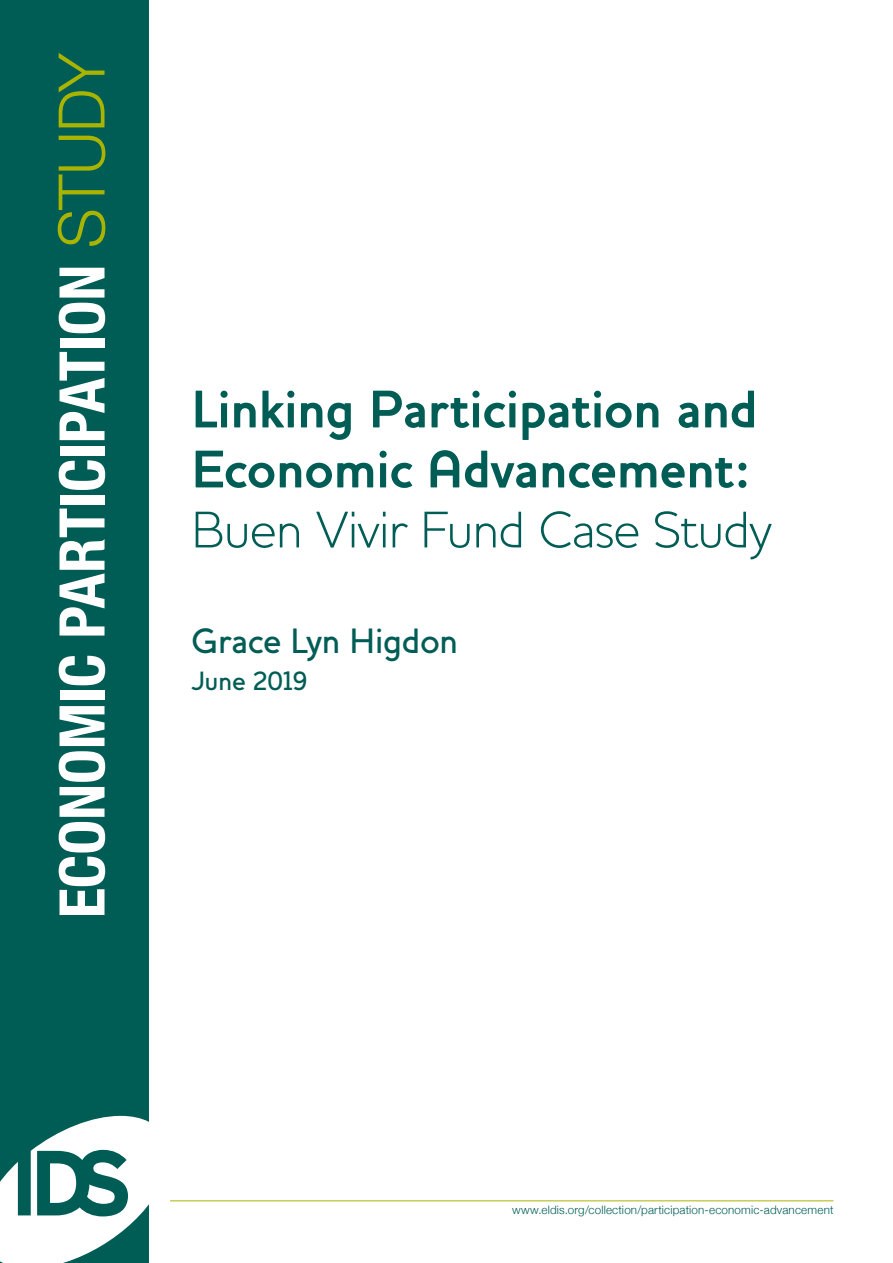
<style>
.page{position:relative;width:893px;height:1263px;background:#fff}
.page>*{position:absolute;margin:0;border:0;box-sizing:border-box;transform-origin:0 0}
.t1{font:700 condensed 63px "Helvetica Neue";letter-spacing:-.005em;color:#fff}
.t2{font:700 54px/60px "Houschka";letter-spacing:-.02em;color:#005d55}
.t3{font:300 52.5px "Houschka";letter-spacing:-.015em;color:#005d55}
.t4{font:500 36px "Houschka";letter-spacing:-.015em;color:#005d55}
.t5{font:500 27px "Houschka";letter-spacing:-.01em;color:#005d55}
.t6{font:300 11.7px "Helvetica Neue";letter-spacing:.015em;color:#005d55}
.s1{font-weight:300;font-stretch:normal;font-size:64.2px;color:#a8b400}
</style>
<div class="page">
<div style="left:0;top:0;width:149px;height:1263px;background:#005d55"></div>
<svg style="left:0;top:1116px;width:149px;height:147px"></svg>
<hr style="left:170px;top:1200px;width:663px;height:1px;background:#a8b400">
<h1 class="t1" style="left:30px;top:918px;width:867px;rotate:-90deg">ECONOMIC PARTICIPATION <span class="s1">STUDY</span></h1>
<h2 class="t2" style="left:191px;top:379px;width:568px">Linking Participation and<br>Economic Advancement:</h2>
<h3 class="t3" style="left:191px;top:499px;width:581px">Buen Vivir Fund Case Study</h3>
<h3 class="t4" style="left:191px;top:619px;width:268px">Grace Lyn Higdon</h3>
<h3 class="t5" style="left:191px;top:665px;width:118px">June 2019</h3>
<p class="t6" style="left:512px;top:1200px;width:323px">www.eldis.org/collection/participation-economic-advancement</p>
</div>
